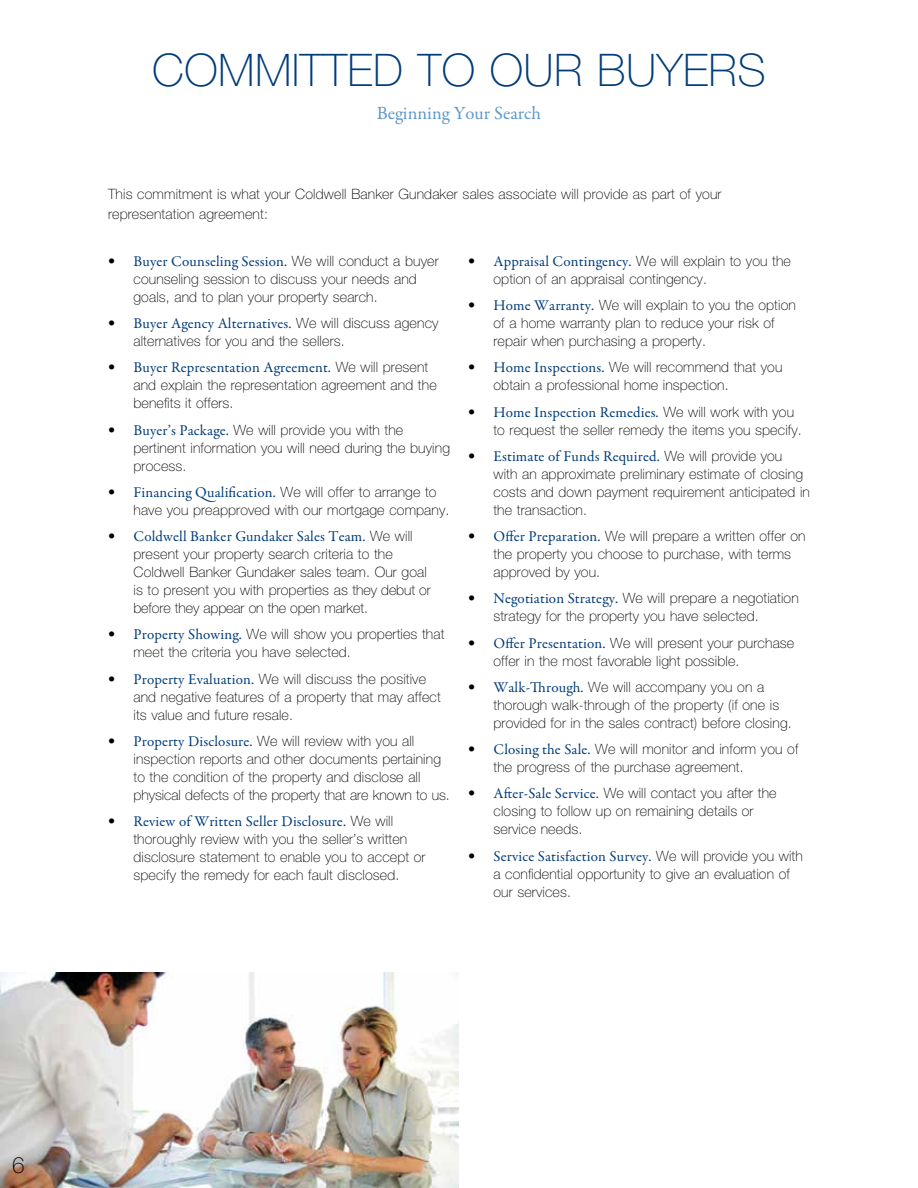
<style>
.page{position:relative;width:918px;height:1188px;background:#fff}
.page>*{position:absolute;margin:0;border:0;box-sizing:border-box;transform-origin:0 0}
.t1{font:100 45px "Helvetica Neue LT Std";letter-spacing:.01em;color:#003c7a}
.t2{font:100 22.5px "Helvetica Neue LT Std";color:#000}
.t3{font:18.75px "Garamond Premr Pro";color:#5d97c9}
.t4{font:15px "Garamond Premr Pro";letter-spacing:.01em;color:#003c7a}
.t5{font:100 14.25px/18px "Helvetica Neue LT Std";letter-spacing:.01em;color:#000}
.s1{font-family:"Helvetica Neue LT Std";font-weight:100;font-size:14.25px;color:#000}
.s2{font-family:"Garamond Premr Pro";font-weight:400;font-size:15px;color:#003c7a}
</style>
<div class="page">
<img style="left:0;top:972px;width:459px;height:216px">
<h1 class="t1" style="left:152px;top:44px;width:615px">Committed to Our Buyers</h1>
<h3 class="t3" style="left:377px;top:102px;width:166px">Beginning Your Search</h3>
<p class="t5" style="left:108px;top:184px;width:615px;line-height:19.5px">This commitment is what your Coldwell Banker Gundaker sales associate will provide as part of your representation agreement:</p>
<p class="t4" style="left:108px;top:252px;width:332px"><span class="s1">•</span> Buyer Counseling Session. <span class="s1">We will conduct a buyer</span></p>
<p class="t5" style="left:134px;top:270px;width:285px">counseling session to discuss your needs and goals, and to plan your property search.</p>
<p class="t4" style="left:108px;top:314px;width:332px"><span class="s1">•</span> Buyer Agency Alternatives. <span class="s1">We will discuss agency</span></p>
<p class="t5" style="left:133px;top:332px;width:213px">alternatives for you and the sellers.</p>
<p class="t4" style="left:108px;top:359px;width:322px"><span class="s1">•</span> Buyer Representation Agreement. <span class="s1">We will present</span></p>
<p class="t5" style="left:134px;top:376px;width:305px">and explain the representation agreement and the benefits it offers.</p>
<p class="t5" style="left:133px;top:421px;width:318px;text-indent:-25px">• <span class="s2">Buyer’s Package.</span> We will provide you with the pertinent information you will need during the buying process.</p>
<p class="t5" style="left:134px;top:483px;width:317px;text-indent:-25px">• <span class="s2">Financing Qualification.</span> We will offer to arrange to have you preapproved with our mortgage company.</p>
<p class="t4" style="left:108px;top:527px;width:306px"><span class="s1">•</span> Coldwell Banker Gundaker Sales Team. <span class="s1">We will</span></p>
<p class="t5" style="left:133px;top:545px;width:299px">present your property search criteria to the Coldwell Banker Gundaker sales team. Our goal is to present you with properties as they debut or before they appear on the open market.</p>
<p class="t5" style="left:133px;top:625px;width:312px;text-indent:-25px">• <span class="s2">Property Showing.</span> We will show you properties that meet the criteria you have selected.</p>
<p class="t5" style="left:133px;top:670px;width:309px;text-indent:-25px">• <span class="s2">Property Evaluation.</span> We will discuss the positive and negative features of a property that may affect its value and future resale.</p>
<p class="t5" style="left:134px;top:732px;width:318px;text-indent:-26px">• <span class="s2">Property Disclosure.</span> We will review with you all inspection reports and other documents pertaining to the condition of the property and disclose all physical defects of the property that are known to us.</p>
<p class="t4" style="left:108px;top:812px;width:287px"><span class="s1">•</span> Review of Written Seller Disclosure. <span class="s1">We will</span></p>
<p class="t5" style="left:133px;top:830px;width:294px">thoroughly review with you the seller’s written disclosure statement to enable you to accept or specify the remedy for each fault disclosed.</p>
<p class="t5" style="left:493px;top:252px;width:299px;text-indent:-25px">• <span class="s2">Appraisal Contingency.</span> We will explain to you the option of an appraisal contingency.</p>
<p class="t5" style="left:494px;top:296px;width:304px;text-indent:-26px">• <span class="s2">Home Warranty.</span> We will explain to you the option of a home warranty plan to reduce your risk of repair when purchasing a property.</p>
<p class="t5" style="left:493px;top:358px;width:290px;text-indent:-25px">• <span class="s2">Home Inspections.</span> We will recommend that you obtain a professional home inspection.</p>
<p class="t4" style="left:468px;top:403px;width:328px"><span class="s1">•</span> Home Inspection Remedies. <span class="s1">We will work with you</span></p>
<p class="t5" style="left:493px;top:421px;width:310px">to request the seller remedy the items you specify.</p>
<p class="t4" style="left:468px;top:447px;width:316px"><span class="s1">•</span> Estimate of Funds Required. <span class="s1">We will provide you</span></p>
<p class="t5" style="left:493px;top:465px;width:318px">with an approximate preliminary estimate of closing costs and down payment requirement anticipated in the transaction.</p>
<p class="t5" style="left:494px;top:527px;width:314px;text-indent:-25px">• <span class="s2">Offer Preparation.</span> We will prepare a written offer on the property you choose to purchase, with terms approved by you.</p>
<p class="t5" style="left:493px;top:589px;width:307px;text-indent:-25px">• <span class="s2">Negotiation Strategy.</span> We will prepare a negotiation strategy for the property you have selected.</p>
<p class="t5" style="left:493px;top:634px;width:302px;text-indent:-25px">• <span class="s2">Offer Presentation.</span> We will present your purchase offer in the most favorable light possible.</p>
<p class="t5" style="left:494px;top:678px;width:300px;text-indent:-26px">• <span class="s2">Walk-Through.</span> We will accompany you on a thorough walk-through of the property (if one is provided for in the sales contract) before closing.</p>
<p class="t5" style="left:494px;top:740px;width:306px;text-indent:-25px">• <span class="s2">Closing the Sale.</span> We will monitor and inform you of the progress of the purchase agreement.</p>
<p class="t5" style="left:494px;top:784px;width:285px;text-indent:-26px">• <span class="s2">After-Sale Service.</span> We will contact you after the closing to follow up on remaining details or service needs.</p>
<p class="t4" style="left:468px;top:847px;width:336px"><span class="s1">•</span> Service Satisfaction Survey. <span class="s1">We will provide you with</span></p>
<p class="t5" style="left:494px;top:865px;width:298px">a confidential opportunity to give an evaluation of our services.</p>
<h2 class="t2" style="left:12px;top:1152px;width:14px">6</h2>
</div>
